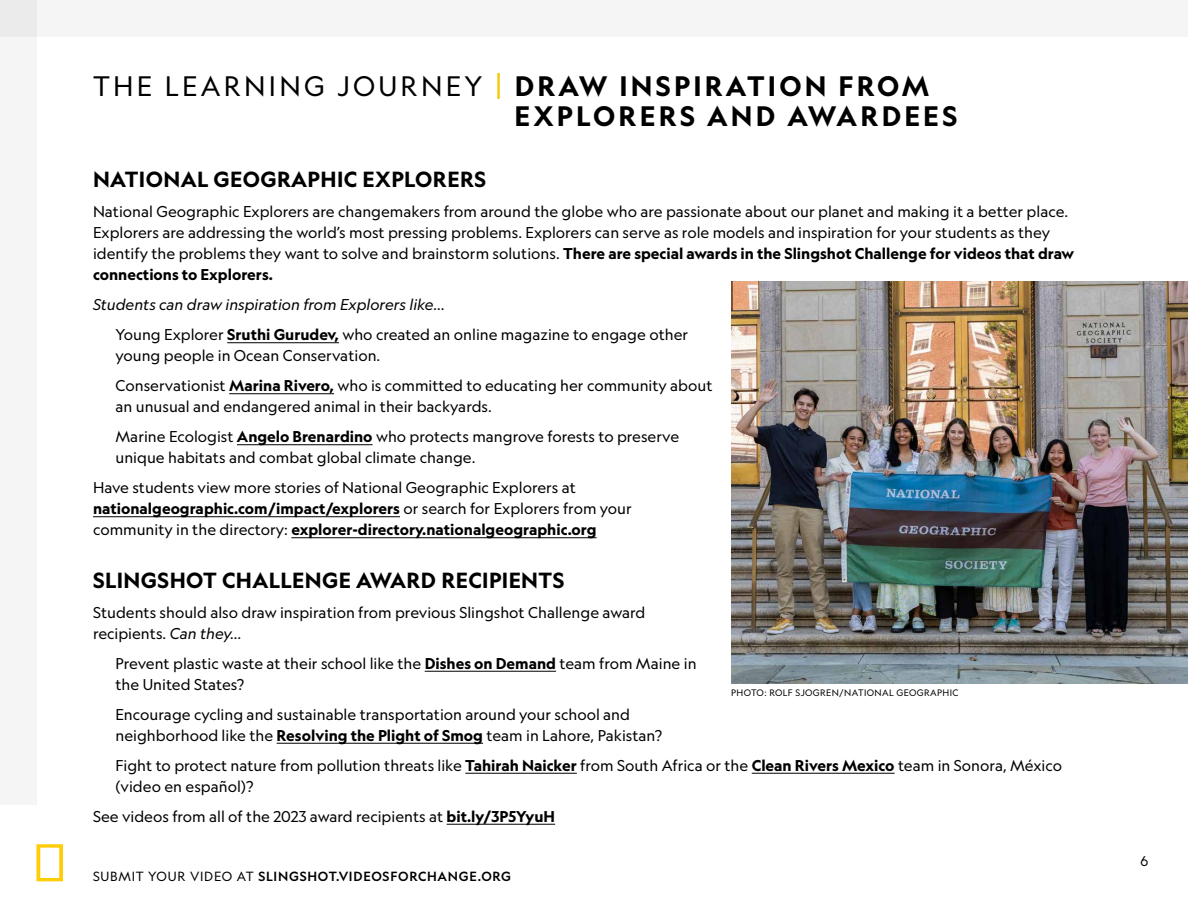
<style>
.page{position:relative;width:1188px;height:918px;background:#fff}
.page>*{position:absolute;margin:0;border:0;box-sizing:border-box;transform-origin:0 0}
.t1{font:700 27px/30px "Geograph";letter-spacing:.12em;color:#000}
.t2{font:700 21px "Geograph";letter-spacing:.02em;color:#000}
.t3{font:15px/21px "Geograph";color:#000}
.t4{font:700 15px/21px "Geograph";color:#000}
.t5{font:13.5px "Geograph";color:#000}
.t6{font:500 12.75px "Geograph";letter-spacing:.06em;color:#000}
.t7{font:9px "Geograph";letter-spacing:.04em;color:#000}
.s1{font-weight:400}
.s2{font-weight:400;font-size:35.7px;color:#f4c801}
.s3{font-weight:700}
.s4{font-style:italic}
</style>
<div class="page">
<svg style="left:36px;top:844px;width:27px;height:37px"></svg>
<div style="left:0;top:0;width:38px;height:806px;background:#f5f5f5"></div>
<div style="left:0;top:0;width:1188px;height:38px;background:#f5f5f5"></div>
<hr style="left:227px;top:342px;width:112px;height:1px;background:#000">
<hr style="left:229px;top:393px;width:105px;height:1px;background:#000">
<hr style="left:237px;top:444px;width:136px;height:1px;background:#000">
<hr style="left:93px;top:516px;width:307px;height:1px;background:#000">
<hr style="left:291px;top:537px;width:306px;height:1px;background:#000">
<hr style="left:425px;top:671px;width:131px;height:1px;background:#000">
<hr style="left:277px;top:743px;width:206px;height:1px;background:#000">
<hr style="left:465px;top:773px;width:112px;height:1px;background:#000">
<hr style="left:752px;top:773px;width:143px;height:1px;background:#000">
<hr style="left:447px;top:824px;width:108px;height:1px;background:#000">
<img style="left:731px;top:281px;width:457px;height:403px">
<h1 class="t1" style="left:514px;top:71px;width:444px;text-indent:-421px"><span class="s1">THE LEARNING JOURNEY</span> <span class="s2">|</span> DRAW INSPIRATION FROM<br>EXPLORERS AND AWARDEES</h1>
<h2 class="t2" style="left:93px;top:166px;width:395px">NATIONAL GEOGRAPHIC EXPLORERS</h2>
<p class="t3" style="left:93px;top:201px;width:983px">National Geographic Explorers are changemakers from around the globe who are passionate about our planet and making it a better place.<br>Explorers are addressing the world’s most pressing problems. Explorers can serve as role models and inspiration for your students as they identify the problems they want to solve and brainstorm solutions. <span class="s3">There are special awards in the Slingshot Challenge for videos that draw connections to Explorers.</span></p>
<p class="t3" style="left:116px;top:290px;width:574px;line-height:30px;text-indent:-22px"><span class="s4">Students can draw inspiration from Explorers like…<br></span>Young Explorer <span class="s3">Sruthi Gurudev,</span> who created an online magazine to engage other</p>
<p class="t3" style="left:116px;top:341px;width:599px;line-height:30px">young people in Ocean Conservation.<br>Conservationist <span class="s3">Marina Rivero,</span> who is committed to educating her community about</p>
<p class="t3" style="left:116px;top:392px;width:565px;line-height:30px">an unusual and endangered animal in their backyards.<br>Marine Ecologist <span class="s3">Angelo Brenardino</span> who protects mangrove forests to preserve</p>
<p class="t3" style="left:93px;top:443px;width:484px;line-height:30px;text-indent:22px">unique habitats and combat global climate change.<br>Have students view more stories of National Geographic Explorers at</p>
<p class="t4" style="left:93px;top:498px;width:540px">nationalgeographic.com/impact/explorers <span class="s1">or search for Explorers from your community in the directory:</span> explorer-directory.nationalgeographic.org</p>
<h2 class="t2" style="left:93px;top:567px;width:473px">SLINGSHOT CHALLENGE AWARD RECIPIENTS</h2>
<p class="t3" style="left:93px;top:602px;width:554px">Students should also draw inspiration from previous Slingshot Challenge award recipients. <span class="s4">Can they…</span></p>
<p class="t3" style="left:116px;top:653px;width:583px">Prevent plastic waste at their school like the <span class="s3">Dishes on Demand</span> team from Maine in the United States?</p>
<p class="t3" style="left:116px;top:704px;width:548px">Encourage cycling and sustainable transportation around your school and neighborhood like the <span class="s3">Resolving the Plight of Smog</span> team in Lahore, Pakistan?</p>
<p class="t3" style="left:116px;top:755px;width:948px">Fight to protect nature from pollution threats like <span class="s3">Tahirah Naicker</span> from South Africa or the <span class="s3">Clean Rivers Mexico</span> team in Sonora, México (video en español)?</p>
<p class="t3" style="left:93px;top:806px;width:464px">See videos from all of the 2023 award recipients at <span class="s3">bit.ly/3P5YyuH</span></p>
<p class="t7" style="left:731px;top:687px;width:229px">PHOTO: ROLF SJOGREN/NATIONAL GEOGRAPHIC</p>
<p class="t6" style="left:93px;top:868px;width:420px"><span class="s1">SUBMIT YOUR VIDEO AT</span> SLINGSHOT.VIDEOSFORCHANGE.ORG</p>
<p class="t5" style="left:1141px;top:852px;width:9px">6</p>
</div>
